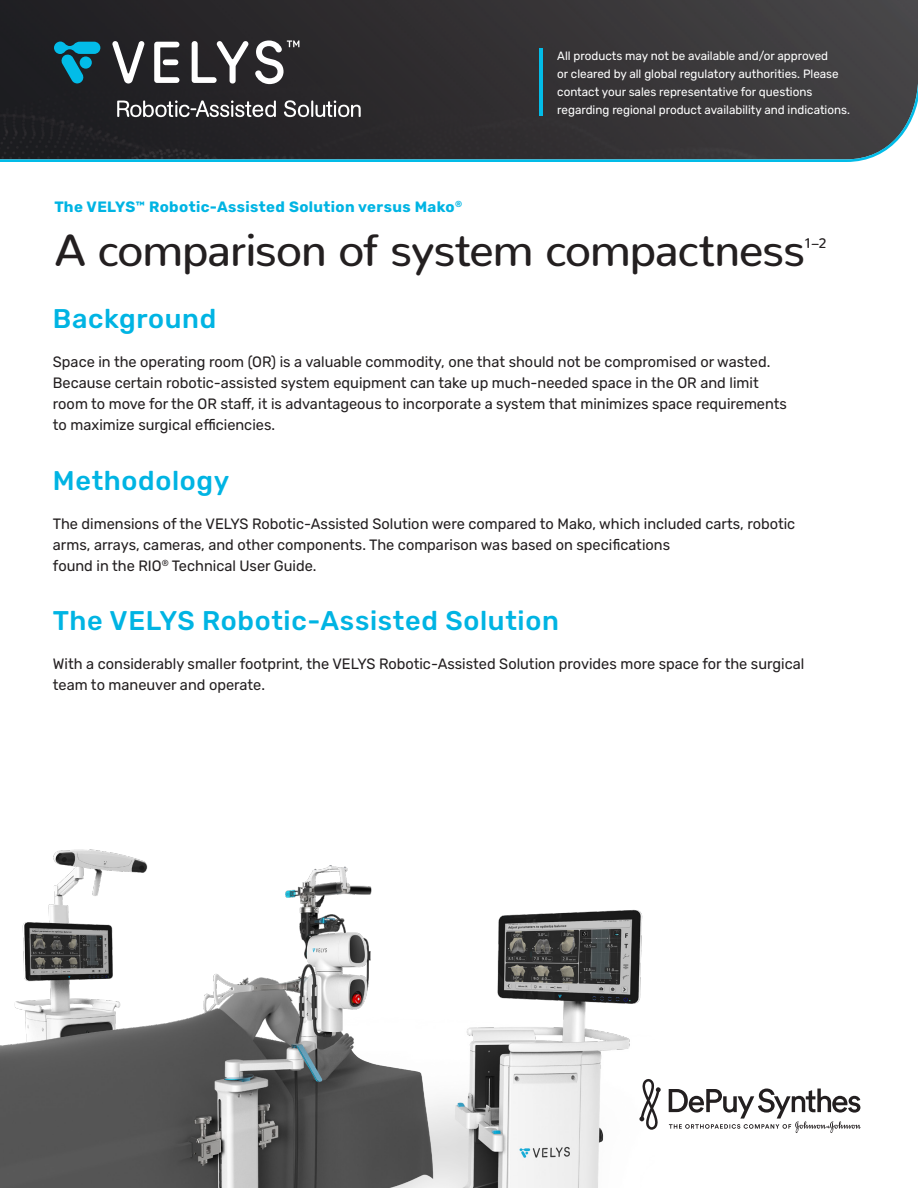
<style>
.page{position:relative;width:918px;height:1188px;background:#fff}
.page>*{position:absolute;margin:0;border:0;box-sizing:border-box;transform-origin:0 0}
.body{font:500 45px "Nunito";letter-spacing:-.02em;color:#231f20}
.Sub_Header{font:500 27px "Rubik";letter-spacing:.025em;color:#00b4e3}
.Copy{font:15px/21px "Rubik";color:#231f20}
.body-2{font:700 15px "Rubik";letter-spacing:.025em;color:#00b4e3}
.body-3{font:500 13.95px "Nunito";color:#231f20}
.Copy-2{font:12px/18px "Rubik";color:#fff}
</style>
<div class="page">
<svg style="left:0;top:0;width:918px;height:162px;background:#323437"></svg>
<svg style="left:54px;top:42px;width:47px;height:41px;background:#126479"></svg>
<div style="left:80px;top:56px;width:12px;height:13px;background:#02bce8;border-radius:50%"></div>
<svg style="left:112px;top:41px;width:33px;height:43px"></svg>
<svg style="left:154px;top:42px;width:25px;height:41px"></svg>
<svg style="left:192px;top:41px;width:57px;height:43px"></svg>
<div style="left:163px;top:59px;width:15px;height:6px;background:#fff;border-radius:3px"></div>
<svg style="left:255px;top:40px;width:44px;height:44px"></svg>
<svg style="left:117px;top:100px;width:159px;height:17px"></svg>
<svg style="left:284px;top:100px;width:77px;height:17px"></svg>
<img style="left:0;top:849px;width:643px;height:339px">
<svg style="left:639px;top:1078px;width:22px;height:52px"></svg>
<svg style="left:669px;top:1089px;width:192px;height:44px"></svg>
<hr style="left:539px;top:49px;width:3px;height:67px;background:#02bce8">
<p class="Copy-2" style="left:557px;top:47px;width:294px">All products may not be available and/or approved<br>or cleared by all global regulatory authorities. Please contact your sales representative for questions regarding regional product availability and indications.</p>
<p class="body-2" style="left:54px;top:198px;width:409px">The VELYS™ Robotic-Assisted Solution versus Mako<sup>®</sup></p>
<p class="body" style="left:54px;top:211px;width:752px">A comparison of system compactness</p>
<p class="body-3" style="left:804px;top:231px;width:24px">1–2</p>
<p class="Sub_Header" style="left:53px;top:303px;width:165px">Background</p>
<p class="Copy" style="left:53px;top:352px;width:736px">Space in the operating room (OR) is a valuable commodity, one that should not be compromised or wasted.<br>Because certain robotic-assisted system equipment can take up much-needed space in the OR and limit room to move for the OR staff, it is advantageous to incorporate a system that minimizes space requirements to maximize surgical efficiencies.</p>
<p class="Sub_Header" style="left:53px;top:465px;width:178px">Methodology</p>
<p class="Copy" style="left:53px;top:513px;width:744px">The dimensions of the VELYS Robotic-Assisted Solution were compared to Mako, which included carts, robotic arms, arrays, cameras, and other components. The comparison was based on specifications<br>found in the RIO<sup>®</sup> Technical User Guide.</p>
<p class="Sub_Header" style="left:53px;top:605px;width:508px">The VELYS Robotic-Assisted Solution</p>
<p class="Copy" style="left:53px;top:654px;width:753px">With a considerably smaller footprint, the VELYS Robotic-Assisted Solution provides more space for the surgical team to maneuver and operate.</p>
</div>
